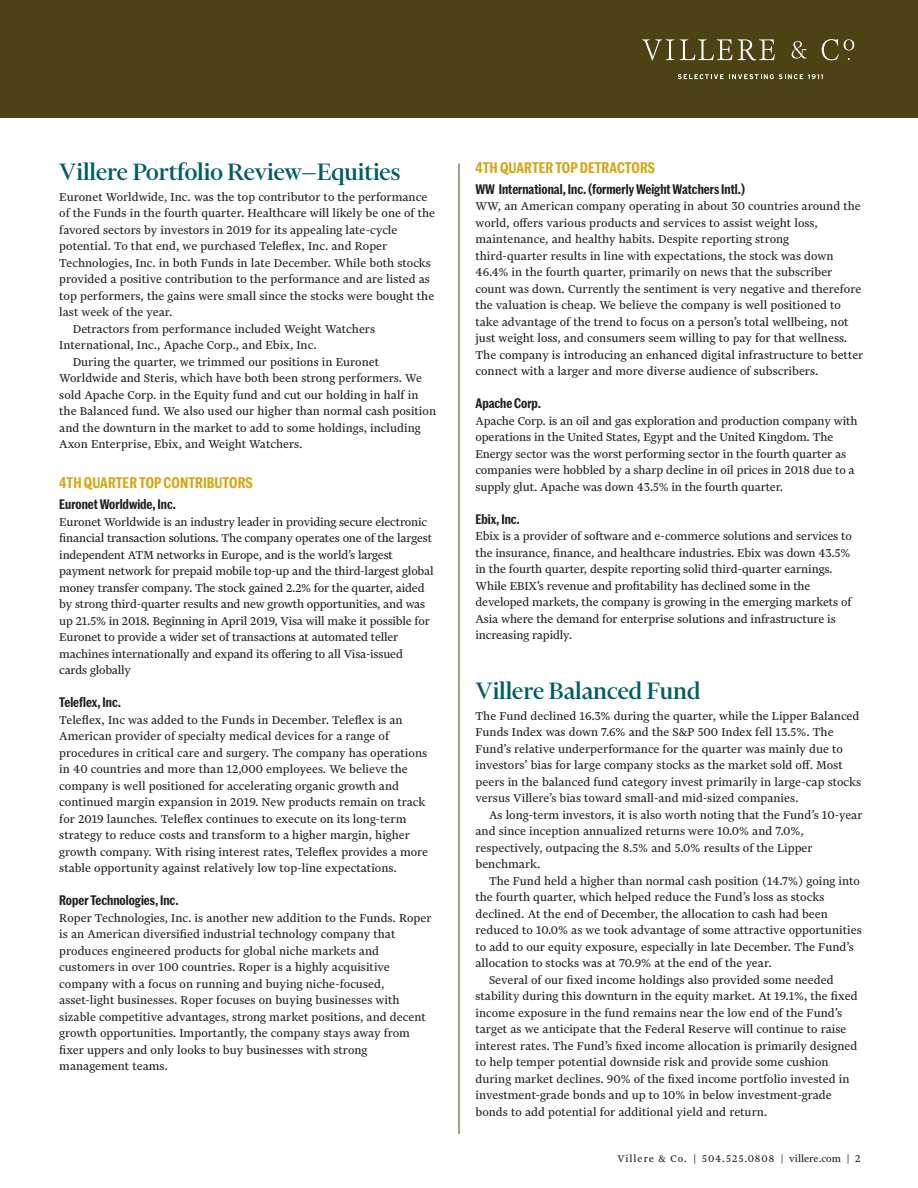
<style>
.page{position:relative;width:918px;height:1188px;background:#fff}
.page>*{position:absolute;margin:0;border:0;box-sizing:border-box;transform-origin:0 0}
.t1{font:500 27px "Financier Display";color:#005e63}
.t2{font:600 15px "Marr Sans Cond";letter-spacing:.005em;color:#d5a616}
.t3{font:13.5px/16.5px "Financier Text";color:#231f20}
.t4{font:600 13.5px "Marr Sans Cond";color:#231f20}
.t5{font:11.7px "Financier Text";letter-spacing:.08em;color:#231f20}
</style>
<div class="page">
<hr style="left:459px;top:164px;width:1px;height:970px;background:#4c4214">
<div style="left:0;top:0;width:918px;height:117px;background:#4c4214"></div>
<svg style="left:642px;top:39px;width:32px;height:21px"></svg>
<svg style="left:680px;top:39px;width:95px;height:21px"></svg>
<svg style="left:792px;top:41px;width:15px;height:18px"></svg>
<svg style="left:822px;top:39px;width:32px;height:21px"></svg>
<svg style="left:678px;top:74px;width:145px;height:5px"></svg>
<p class="t1" style="left:59px;top:158px;width:343px">Villere Portfolio Review—Equities</p>
<p class="t3" style="left:59px;top:189px;width:377px">Euronet Worldwide, Inc. was the top contributor to the performance of the Funds in the fourth quarter. Healthcare will likely be one of the favored sectors by investors in 2019 for its appealing late-cycle potential. To that end, we purchased Teleflex, Inc. and Roper Technologies, Inc. in both Funds in late December. While both stocks provided a positive contribution to the performance and are listed as top performers, the gains were small since the stocks were bought the last week of the year.</p>
<p class="t3" style="left:59px;top:321px;width:317px;text-indent:14px">Detractors from performance included Weight Watchers<br>International, Inc., Apache Corp., and Ebix, Inc.</p>
<p class="t3" style="left:59px;top:354px;width:378px;text-indent:14px">During the quarter, we trimmed our positions in Euronet Worldwide and Steris, which have both been strong performers. We sold Apache Corp. in the Equity fund and cut our holding in half in the Balanced fund. We also used our higher than normal cash position and the downturn in the market to add to some holdings, including Axon Enterprise, Ebix, and Weight Watchers.</p>
<p class="t2" style="left:59px;top:472px;width:195px">4TH QUARTER TOP CONTRIBUTORS</p>
<p class="t4" style="left:59px;top:494px;width:118px">Euronet Worldwide, Inc.</p>
<p class="t3" style="left:59px;top:513px;width:376px">Euronet Worldwide is an industry leader in providing secure electronic financial transaction solutions. The company operates one of the largest independent ATM networks in Europe, and is the world’s largest payment network for prepaid mobile top-up and the third-largest global money transfer company. The stock gained 2.2% for the quarter, aided by strong third-quarter results and new growth opportunities, and was up 21.5% in 2018. Beginning in April 2019, Visa will make it possible for Euronet to provide a wider set of transactions at automated teller machines internationally and expand its offering to all Visa-issued cards globally</p>
<p class="t4" style="left:59px;top:692px;width:63px">Teleflex, Inc.</p>
<p class="t3" style="left:59px;top:711px;width:370px">Teleflex, Inc was added to the Funds in December. Teleflex is an American provider of specialty medical devices for a range of procedures in critical care and surgery. The company has operations in 40 countries and more than 12,000 employees. We believe the company is well positioned for accelerating organic growth and continued margin expansion in 2019. New products remain on track for 2019 launches. Teleflex continues to execute on its long-term strategy to reduce costs and transform to a higher margin, higher growth company. With rising interest rates, Teleflex provides a more stable opportunity against relatively low top-line expectations.</p>
<p class="t4" style="left:59px;top:890px;width:121px">Roper Technologies, Inc.</p>
<p class="t3" style="left:59px;top:909px;width:374px">Roper Technologies, Inc. is another new addition to the Funds. Roper is an American diversified industrial technology company that produces engineered products for global niche markets and customers in over 100 countries. Roper is a highly acquisitive company with a focus on running and buying niche-focused, asset-light businesses. Roper focuses on buying businesses with sizable competitive advantages, strong market positions, and decent growth opportunities. Importantly, the company stays away from fixer uppers and only looks to buy businesses with strong management teams.</p>
<p class="t2" style="left:476px;top:156px;width:181px">4TH QUARTER TOP DETRACTORS</p>
<p class="t4" style="left:476px;top:179px;width:271px">WW International, Inc. (formerly Weight Watchers Intl.)</p>
<p class="t3" style="left:476px;top:198px;width:389px">WW, an American company operating in about 30 countries around the world, offers various products and services to assist weight loss, maintenance, and healthy habits. Despite reporting strong third-quarter results in line with expectations, the stock was down 46.4% in the fourth quarter, primarily on news that the subscriber count was down. Currently the sentiment is very negative and therefore the valuation is cheap. We believe the company is well positioned to take advantage of the trend to focus on a person’s total wellbeing, not just weight loss, and consumers seem willing to pay for that wellness.<br>The company is introducing an enhanced digital infrastructure to better connect with a larger and more diverse audience of subscribers.</p>
<p class="t4" style="left:476px;top:393px;width:67px">Apache Corp.</p>
<p class="t3" style="left:476px;top:412px;width:384px">Apache Corp. is an oil and gas exploration and production company with operations in the United States, Egypt and the United Kingdom. The Energy sector was the worst performing sector in the fourth quarter as companies were hobbled by a sharp decline in oil prices in 2018 due to a supply glut. Apache was down 43.5% in the fourth quarter.</p>
<p class="t4" style="left:476px;top:509px;width:46px">Ebix, Inc.</p>
<p class="t3" style="left:476px;top:528px;width:378px">Ebix is a provider of software and e-commerce solutions and services to the insurance, finance, and healthcare industries. Ebix was down 43.5% in the fourth quarter, despite reporting solid third-quarter earnings.<br>While EBIX’s revenue and profitability has declined some in the developed markets, the company is growing in the emerging markets of Asia where the demand for enterprise solutions and infrastructure is increasing rapidly.</p>
<p class="t1" style="left:476px;top:677px;width:226px">Villere Balanced Fund</p>
<p class="t3" style="left:476px;top:708px;width:387px">The Fund declined 16.3% during the quarter, while the Lipper Balanced Funds Index was down 7.6% and the S&amp;P 500 Index fell 13.5%. The Fund’s relative underperformance for the quarter was mainly due to investors’ bias for large company stocks as the market sold off. Most peers in the balanced fund category invest primarily in large-cap stocks versus Villere’s bias toward small-and mid-sized companies.</p>
<p class="t3" style="left:476px;top:807px;width:389px;text-indent:14px">As long-term investors, it is also worth noting that the Fund’s 10-year and since inception annualized returns were 10.0% and 7.0%, respectively, outpacing the 8.5% and 5.0% results of the Lipper benchmark.</p>
<p class="t3" style="left:476px;top:873px;width:388px;text-indent:14px">The Fund held a higher than normal cash position (14.7%) going into the fourth quarter, which helped reduce the Fund’s loss as stocks declined. At the end of December, the allocation to cash had been reduced to 10.0% as we took advantage of some attractive opportunities to add to our equity exposure, especially in late December. The Fund’s allocation to stocks was at 70.9% at the end of the year.</p>
<p class="t3" style="left:476px;top:972px;width:384px;text-indent:14px">Several of our fixed income holdings also provided some needed stability during this downturn in the equity market. At 19.1%, the fixed income exposure in the fund remains near the low end of the Fund’s target as we anticipate that the Federal Reserve will continue to raise interest rates. The Fund’s fixed income allocation is primarily designed to help temper potential downside risk and provide some cushion during market declines. 90% of the fixed income portfolio invested in investment-grade bonds and up to 10% in below investment-grade bonds to add potential for additional yield and return.</p>
<p class="t5" style="left:617px;top:1152px;width:245px">Villere &amp; Co. | 504.525.0808 | villere.com | 2</p>
</div>
